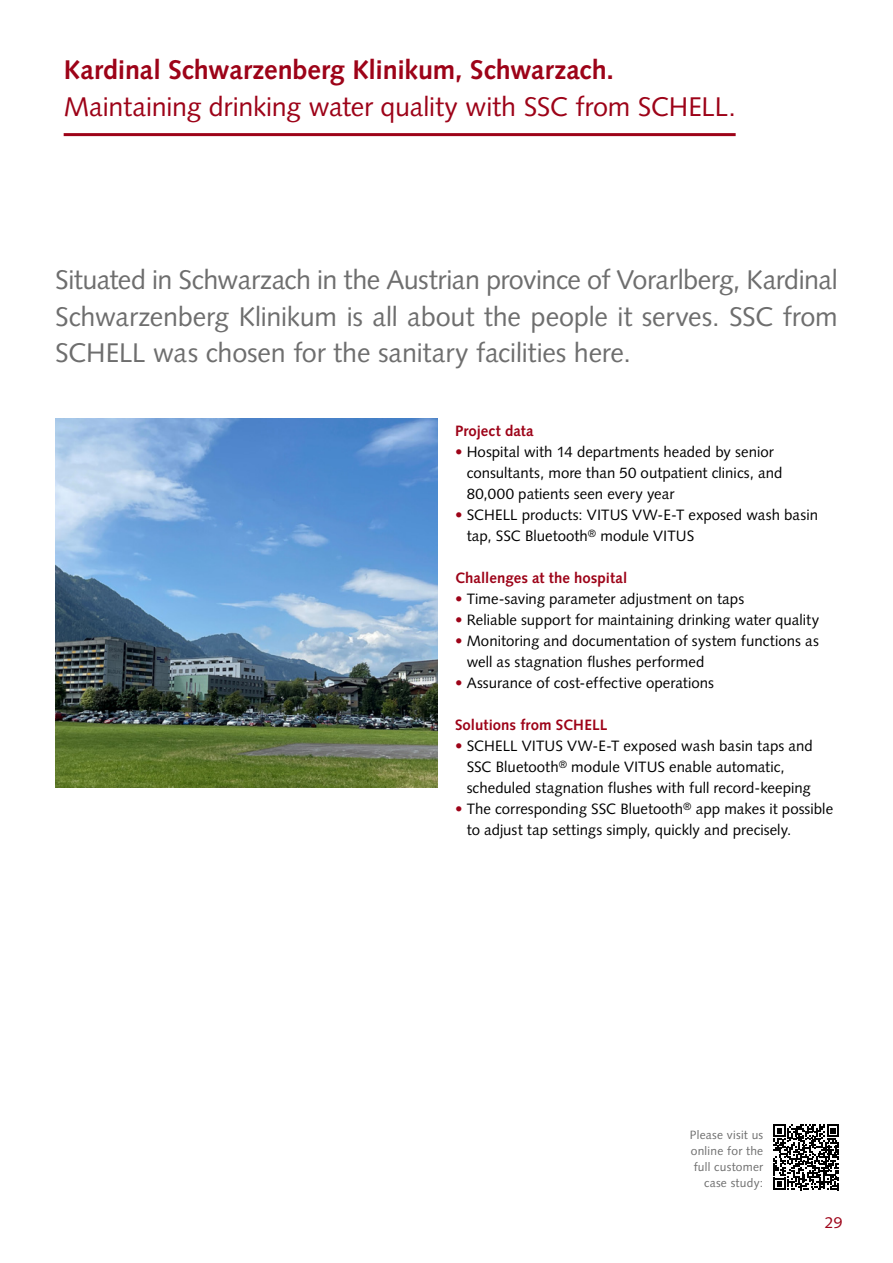
<style>
.page{position:relative;width:893px;height:1263px;background:#fff}
.page>*{position:absolute;margin:0;border:0;box-sizing:border-box;transform-origin:0 0}
.t1{font:27px/36.8px "Syntax LT Std";letter-spacing:-.01em;color:#6e6e6e;text-align:justify}
.t2{font:27px "Syntax LT Std";letter-spacing:-.01em;color:#9d0318}
.t3{font:700 27px "Syntax LT Std";letter-spacing:-.005em;color:#9d0318}
.t4{font:15.75px "Syntax LT Pro";color:#9d0318}
.t5{font:15px/21px "Syntax LT Std";color:#000}
.t6{font:700 15px "Syntax LT Std";letter-spacing:.005em;color:#9d0318}
.t7{font:12px/15.8px "Syntax LT Std";letter-spacing:.02em;color:#6e6e6e;text-align:right}
.s1{color:#9d0318}
</style>
<div class="page">
<img style="left:55px;top:419px;width:383px;height:368px">
<hr style="left:64px;top:133px;width:672px;height:3px;background:#9d0318">
<svg style="left:773px;top:1124px;width:66px;height:66px"></svg>
<h1 class="t3" style="left:64px;top:54px;width:552px">Kardinal Schwarzenberg Klinikum, Schwarzach.</h1>
<h1 class="t2" style="left:64px;top:90px;width:674px">Maintaining drinking water quality with SSC from SCHELL.</h1>
<h1 class="t1" style="left:55px;top:261px;width:784px">Situated in Schwarzach in the Austrian province of Vorarlberg, Kardinal Schwarzenberg Klinikum is all about the people it serves. SSC from SCHELL was chosen for the sanitary facilities here.</h1>
<p class="t6" style="left:455px;top:422px;width:80px">Project data</p>
<p class="t5" style="left:467px;top:441px;width:317px;text-indent:-12px"><span class="s1">•</span> Hospital with 14 departments headed by senior consultants, more than 50 outpatient clinics, and<br>80,000 patients seen every year</p>
<p class="t5" style="left:467px;top:504px;width:353px;text-indent:-12px"><span class="s1">•</span> SCHELL products: VITUS VW-E-T exposed wash basin tap, SSC Bluetooth<sup>®</sup> module VITUS</p>
<p class="t6" style="left:455px;top:569px;width:174px">Challenges at the hospital</p>
<p class="t5" style="left:455px;top:588px;width:291px"><span class="s1">•</span> Time-saving parameter adjustment on taps</p>
<p class="t5" style="left:455px;top:609px;width:366px"><span class="s1">•</span> Reliable support for maintaining drinking water quality</p>
<p class="t5" style="left:467px;top:630px;width:354px;text-indent:-12px"><span class="s1">•</span> Monitoring and documentation of system functions as well as stagnation flushes performed</p>
<p class="t5" style="left:455px;top:672px;width:260px"><span class="s1">•</span> Assurance of cost-effective operations</p>
<p class="t6" style="left:455px;top:716px;width:154px">Solutions from SCHELL</p>
<p class="t5" style="left:467px;top:735px;width:348px;text-indent:-12px"><span class="s1">•</span> SCHELL VITUS VW-E-T exposed wash basin taps and<br>SSC Bluetooth<sup>®</sup> module VITUS enable automatic, scheduled stagnation flushes with full record-keeping</p>
<p class="t5" style="left:467px;top:798px;width:368px;text-indent:-12px"><span class="s1">•</span> The corresponding SSC Bluetooth<sup>®</sup> app makes it possible to adjust tap settings simply, quickly and precisely.</p>
<p class="t7" style="left:690px;top:1127px;width:75px">Please visit us online for the full customer case study:</p>
<p class="t4" style="left:825px;top:1213px;width:19px">29</p>
</div>
